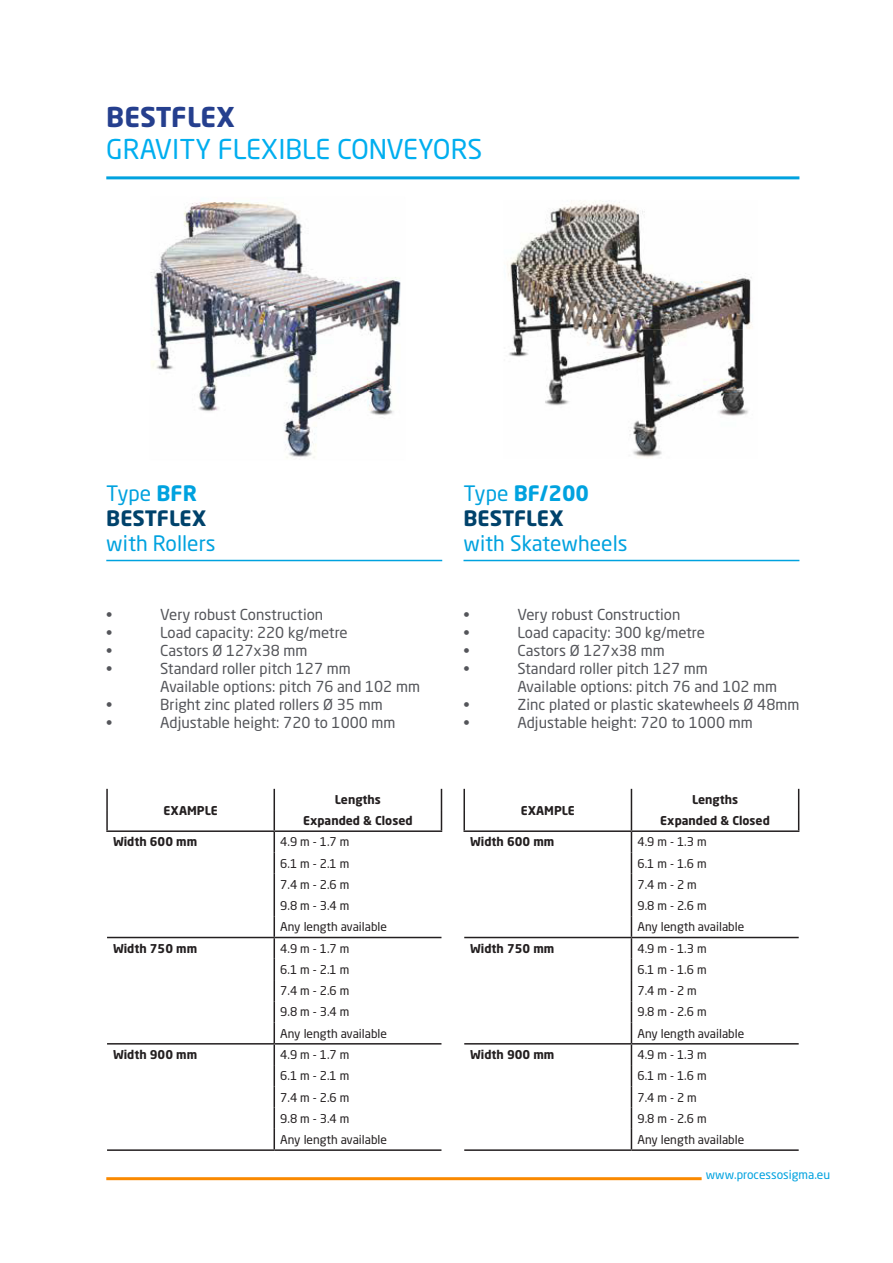
<style>
.page{position:relative;width:893px;height:1263px;background:#fff}
.page>*{position:absolute;margin:0;border:0;box-sizing:border-box;transform-origin:0 0}
.t1{font:27px "Neo Sans Pro";color:#00aeef}
.t2{font:700 27px "Neo Sans Pro";color:#253f8e}
.t3{font:700 21px/25.2px "Neo Sans Pro";color:#00426b}
.t4{font:21px "Neo Sans Pro";color:#00a2df}
.t5{font:15px/18px "Neo Sans Pro";color:#54555a}
.t6{font:12px/21.3px "Neo Sans Pro";color:#231f20}
.t7{font:700 12px/21.1px "Neo Sans Pro";color:#231f20;text-align:center}
.t8{font:12px "Neo Sans Pro";color:#00a2df}
.s1{font-weight:400;color:#00a2df}
.s2{color:#00a2df}
</style>
<div class="page">
<hr style="left:106px;top:1177px;width:596px;height:3px;background:#fa8900">
<hr style="left:106px;top:176px;width:693px;height:3px;background:#00a2df">
<img style="left:151px;top:202px;width:250px;height:256px">
<img style="left:507px;top:200px;width:245px;height:257px">
<hr style="left:106px;top:560px;width:336px;height:1px;background:#00a2df">
<hr style="left:463px;top:560px;width:336px;height:1px;background:#00a2df">
<hr style="left:106px;top:789px;width:2px;height:21px;background:#231f20">
<hr style="left:106px;top:810px;width:2px;height:20px;background:#231f20">
<hr style="left:106px;top:830px;width:168px;height:2px;background:#231f20">
<svg style="left:441px;top:789px;width:1px;height:41px"></svg>
<hr style="left:274px;top:830px;width:168px;height:2px;background:#231f20">
<hr style="left:107px;top:937px;width:167px;height:1px;background:#231f20">
<hr style="left:107px;top:1043px;width:167px;height:1px;background:#231f20">
<hr style="left:107px;top:1149px;width:167px;height:2px;background:#231f20">
<hr style="left:274px;top:937px;width:167px;height:1px;background:#231f20">
<hr style="left:274px;top:1043px;width:167px;height:1px;background:#231f20">
<svg style="left:274px;top:789px;width:1px;height:360px"></svg>
<hr style="left:274px;top:1149px;width:167px;height:2px;background:#231f20">
<hr style="left:463px;top:789px;width:2px;height:21px;background:#231f20">
<hr style="left:463px;top:810px;width:2px;height:20px;background:#231f20">
<hr style="left:463px;top:830px;width:168px;height:2px;background:#231f20">
<svg style="left:798px;top:789px;width:1px;height:41px"></svg>
<hr style="left:631px;top:830px;width:168px;height:2px;background:#231f20">
<hr style="left:464px;top:937px;width:167px;height:1px;background:#231f20">
<hr style="left:464px;top:1043px;width:167px;height:1px;background:#231f20">
<hr style="left:464px;top:1149px;width:167px;height:2px;background:#231f20">
<hr style="left:631px;top:937px;width:168px;height:1px;background:#231f20">
<hr style="left:631px;top:1043px;width:168px;height:1px;background:#231f20">
<svg style="left:631px;top:789px;width:1px;height:360px"></svg>
<hr style="left:631px;top:1149px;width:168px;height:2px;background:#231f20">
<h1 class="t2" style="left:106px;top:100px;width:130px">BESTFLEX</h1>
<h1 class="t1" style="left:106px;top:133px;width:378px">GRAVITY FLEXIBLE CONVEYORS</h1>
<h2 class="t3" style="left:106px;top:480px;width:102px"><span class="s1">Type</span> <span class="s2">BFR<br></span>BESTFLEX</h2>
<h2 class="t4" style="left:106px;top:531px;width:111px">with Rollers</h2>
<p class="t5" style="left:106px;top:605px;width:8px">•</p>
<p class="t5" style="left:160px;top:605px;width:164px">Very robust Construction</p>
<p class="t5" style="left:106px;top:623px;width:8px">•</p>
<p class="t5" style="left:160px;top:623px;width:189px">Load capacity: 220 kg/metre</p>
<p class="t5" style="left:106px;top:641px;width:8px">•</p>
<p class="t5" style="left:160px;top:641px;width:149px">Castors Ø 127x38 mm</p>
<p class="t5" style="left:106px;top:659px;width:8px">•</p>
<p class="t5" style="left:160px;top:659px;width:261px">Standard roller pitch 127 mm<br>Available options: pitch 76 and 102 mm</p>
<p class="t5" style="left:106px;top:695px;width:8px">•</p>
<p class="t5" style="left:160px;top:695px;width:224px">Bright zinc plated rollers Ø 35 mm</p>
<p class="t5" style="left:106px;top:713px;width:8px">•</p>
<p class="t5" style="left:160px;top:713px;width:237px">Adjustable height: 720 to 1000 mm</p>
<p class="t7" style="left:164px;top:799px;width:56px">EXAMPLE</p>
<p class="t7" style="left:303px;top:789px;width:111px">Lengths<br>Expanded &amp; Closed</p>
<p class="t7" style="left:113px;top:831px;width:86px">Width 600 mm</p>
<p class="t6" style="left:280px;top:831px;width:108px">4.9 m - 1.7 m<br>6.1 m - 2.1 m<br>7.4 m - 2.6 m<br>9.8 m - 3.4 m<br>Any length available</p>
<p class="t7" style="left:113px;top:937px;width:86px">Width 750 mm</p>
<p class="t6" style="left:280px;top:937px;width:108px">4.9 m - 1.7 m<br>6.1 m - 2.1 m<br>7.4 m - 2.6 m<br>9.8 m - 3.4 m<br>Any length available</p>
<p class="t7" style="left:113px;top:1044px;width:86px">Width 900 mm</p>
<p class="t6" style="left:280px;top:1044px;width:108px">4.9 m - 1.7 m<br>6.1 m - 2.1 m<br>7.4 m - 2.6 m<br>9.8 m - 3.4 m<br>Any length available</p>
<h2 class="t3" style="left:463px;top:480px;width:127px"><span class="s1">Type</span> <span class="s2">BF/200<br></span>BESTFLEX</h2>
<h2 class="t4" style="left:463px;top:531px;width:166px">with Skatewheels</h2>
<p class="t5" style="left:463px;top:605px;width:8px">•</p>
<p class="t5" style="left:517px;top:605px;width:164px">Very robust Construction</p>
<p class="t5" style="left:463px;top:623px;width:8px">•</p>
<p class="t5" style="left:517px;top:623px;width:189px">Load capacity: 300 kg/metre</p>
<p class="t5" style="left:463px;top:641px;width:8px">•</p>
<p class="t5" style="left:517px;top:641px;width:149px">Castors Ø 127x38 mm</p>
<p class="t5" style="left:463px;top:659px;width:8px">•</p>
<p class="t5" style="left:517px;top:659px;width:261px">Standard roller pitch 127 mm<br>Available options: pitch 76 and 102 mm</p>
<p class="t5" style="left:463px;top:695px;width:8px">•</p>
<p class="t5" style="left:517px;top:695px;width:283px">Zinc plated or plastic skatewheels Ø 48mm</p>
<p class="t5" style="left:463px;top:713px;width:8px">•</p>
<p class="t5" style="left:517px;top:713px;width:237px">Adjustable height: 720 to 1000 mm</p>
<p class="t7" style="left:521px;top:799px;width:56px">EXAMPLE</p>
<p class="t7" style="left:660px;top:789px;width:111px">Lengths<br>Expanded &amp; Closed</p>
<p class="t7" style="left:470px;top:831px;width:86px">Width 600 mm</p>
<p class="t6" style="left:637px;top:831px;width:108px">4.9 m - 1.3 m<br>6.1 m - 1.6 m<br>7.4 m - 2 m<br>9.8 m - 2.6 m<br>Any length available</p>
<p class="t7" style="left:470px;top:937px;width:86px">Width 750 mm</p>
<p class="t6" style="left:637px;top:937px;width:108px">4.9 m - 1.3 m<br>6.1 m - 1.6 m<br>7.4 m - 2 m<br>9.8 m - 2.6 m<br>Any length available</p>
<p class="t7" style="left:470px;top:1044px;width:86px">Width 900 mm</p>
<p class="t6" style="left:637px;top:1044px;width:108px">4.9 m - 1.3 m<br>6.1 m - 1.6 m<br>7.4 m - 2 m<br>9.8 m - 2.6 m<br>Any length available</p>
<p class="t8" style="left:706px;top:1167px;width:126px">www.processosigma.eu</p>
</div>
